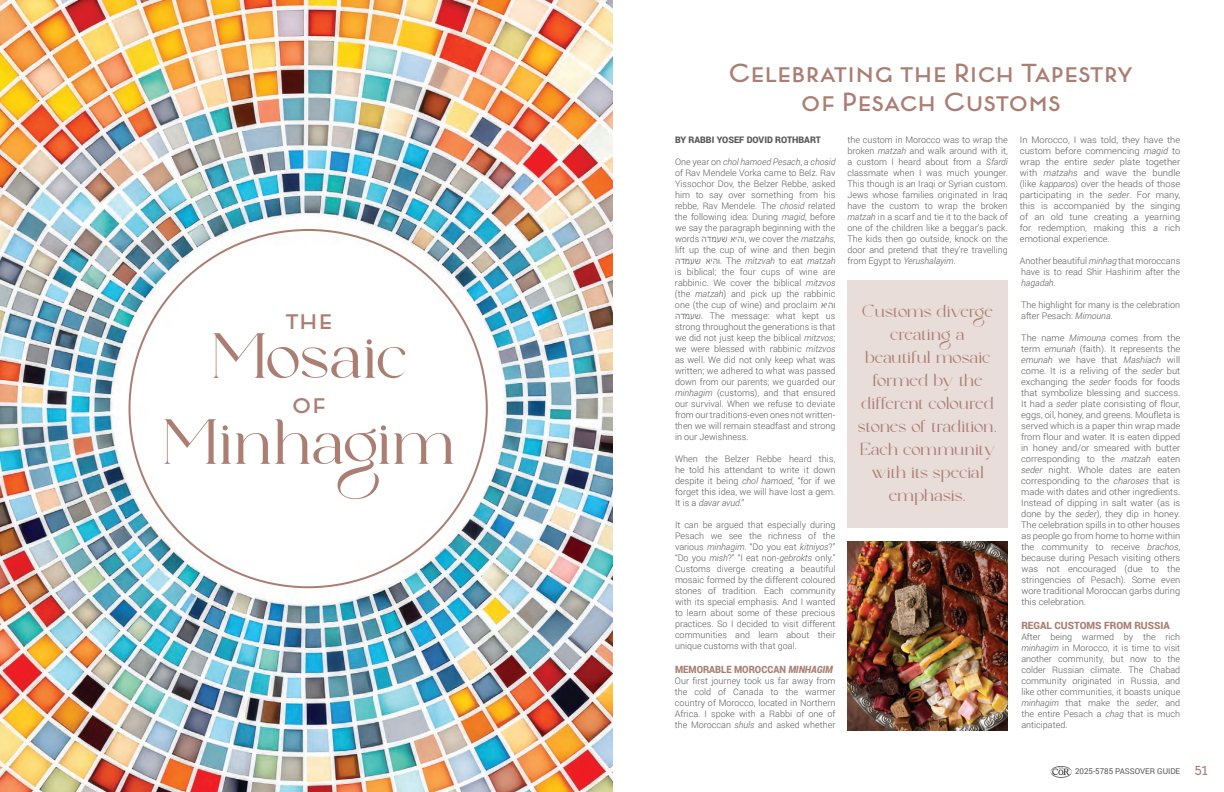
<style>
.page{position:relative;width:1224px;height:792px;background:#fff}
.page>*{position:absolute;margin:0;border:0;box-sizing:border-box;transform-origin:0 0}
.t1{font:56px "Kugile";letter-spacing:-.01em;color:#ab7e73}
.t2{font:26px "Lumier";letter-spacing:.02em;color:#ab7e73;scale:1.07 1}
.t3{font:15px/23px "Kugile";letter-spacing:-.015em;color:#ab7e73;text-align:center}
.t4{font:900 10px "Roboto";color:#ab7e73;scale:.94 1}
.t5{font:900 10px "Roboto";color:#ab7e73}
.t6{font:300 10px "Arial Hebrew";color:#57585a;scale:.92 1}
.t7{font:300 9px/11px "Roboto";color:#57585a;text-align:justify}
.t8{font:300 9px/11px "Roboto";color:#57585a;text-align:justify;scale:1.04 1}
.t9{font:900 9px "Roboto";color:#57585a}
.t10{font:8px "Roboto";color:#57585a}
.s1{font-style:italic}
.s2{font-family:"Arial Hebrew";font-size:10px}
.s3{font-family:"Roboto";font-weight:300}
.s4{font-family:"Lumier";font-size:13px;color:#ab7e73}
</style>
<div class="page">
<svg style="left:1051px;top:766px;width:21px;height:12px"></svg>
<img style="left:0;top:0;width:612px;height:792px">
<img style="left:848px;top:541px;width:160px;height:189px">
<div style="left:847px;top:280px;width:161px;height:248px;background:#e9ddd9"></div>
<p class="t2" style="left:286px;top:305px;width:44px">the</p>
<p class="t1" style="left:211px;top:326px;width:198px">Mosaic</p>
<p class="t2" style="left:292px;top:389px;width:33px">of</p>
<p class="t1" style="left:162px;top:412px;width:295px">Minhagim</p>
<p class="t2" style="left:729px;top:58px;width:379px">Celebrating the Rich Tapestry</p>
<p class="t2" style="left:801px;top:87px;width:244px">of Pesach Customs</p>
<p class="t9" style="left:675px;top:133px;width:147px">BY RABBI YOSEF DOVID ROTHBART</p>
<p class="t7" style="left:675px;top:156px;width:162px">One year on <span class="s1">chol hamoed Pesach</span>, a <span class="s1">chosid </span>of Rav Mendele Vorka came to Belz. Rav Yissochor Dov, the Belzer Rebbe, asked him to say over something from his rebbe, Rav Mendele. The <span class="s1">chosid</span> related the following idea: During <span class="s1">magid</span>, before we say the paragraph beginning with the words</p>
<p class="t7" style="left:675px;top:233px;width:162px;text-align:right"><span class="s2">והיא</span> , we cover the <span class="s1">matzahs</span>,<br>lift up the cup of wine and then begin</p>
<p class="t6" style="left:675px;top:256px;width:30px">שעמדה</p>
<p class="t6" style="left:702px;top:234px;width:30px">שעמדה</p>
<p class="t7" style="left:675px;top:255px;width:162px;text-indent:31px"><span class="s2">והיא</span> . The <span class="s1">mitzvah</span> to eat <span class="s1">matzah </span>is biblical; the four cups of wine are rabbinic. We cover the biblical <span class="s1">mitzvos </span>(the <span class="s1">matzah</span>) and pick up the rabbinic one (the cup of wine) and proclaim</p>
<p class="t6" style="left:821px;top:300px;width:17px">והיא</p>
<p class="t7" style="left:675px;top:310px;width:162px;text-indent:26px">. The message: what kept us strong throughout the generations is that we did not just keep the biblical <span class="s1">mitzvos</span>; we were blessed with rabbinic <span class="s1">mitzvos </span>as well. We did not only keep what was written; we adhered to what was passed down from our parents; we guarded our <span class="s1">minhagim</span> (customs), and that ensured our survival. When we refuse to deviate from our traditions-even ones not written&shy;then we will remain steadfast and strong in our Jewishness.</p>
<p class="t7" style="left:675px;top:453px;width:162px">When the Belzer Rebbe heard this, he told his attendant to write it down despite it being <span class="s1">chol hamoed</span>, “for if we forget this idea, we will have lost a gem.<br>It is a <span class="s1">davar avud</span>.”</p>
<p class="t7" style="left:675px;top:519px;width:162px">It can be argued that especially during Pesach we see the richness of the various <span class="s1">minhagim</span>. “Do you eat <span class="s1">kitniyos</span>?” “Do you <span class="s1">mish</span>?” “I eat non-<span class="s1">gebrokts</span> only.” Customs diverge creating a beautiful mosaic formed by the different coloured stones of tradition. Each community with its special emphasis. And I wanted to learn about some of these precious practices. So I decided to visit different communities and learn about their unique customs with that goal.</p>
<p class="t4" style="left:675px;top:662px;width:169px">MEMORABLE MOROCCAN <span class="s1">MINHAGIM</span></p>
<p class="t7" style="left:675px;top:675px;width:162px">Our first journey took us far away from the cold of Canada to the warmer country of Morocco, located in Northern Africa. I spoke with a Rabbi of one of the Moroccan <span class="s1">shuls</span> and asked whether</p>
<p class="t6" style="left:675px;top:311px;width:30px">שעמדה</p>
<p class="t7" style="left:847px;top:134px;width:162px">the custom in Morocco was to wrap the broken <span class="s1">matzah</span> and walk around with it, a custom I heard about from a <span class="s1">Sfardi </span>classmate when I was much younger.<br>This though is an Iraqi or Syrian custom.<br>Jews whose families originated in Iraq have the custom to wrap the broken <span class="s1">matzah</span> in a scarf and tie it to the back of one of the children like a beggar’s pack.<br>The kids then go outside, knock on the door and pretend that they’re travelling from Egypt to <span class="s1">Yerushalayim</span>.</p>
<p class="t8" style="left:1020px;top:134px;width:156px">In Morocco, I was told, they have the custom before commencing <span class="s1">magid</span> to wrap the entire <span class="s1">seder</span> plate together with <span class="s1">matzahs</span> and wave the bundle (like <span class="s1">kapparos</span>) over the heads of those participating in the <span class="s1">seder</span>. For many, this is accompanied by the singing of an old tune creating a yearning for redemption, making this a rich emotional experience.</p>
<p class="t7" style="left:1020px;top:255px;width:162px">Another beautiful <span class="s1">minhag</span> that moroccans have is to read Shir Hashirim after the <span class="s1">hagadah</span>.</p>
<p class="t7" style="left:1021px;top:299px;width:161px">The highlight for many is the celebration after Pesach: <span class="s1">Mimouna</span>.</p>
<p class="t7" style="left:1021px;top:332px;width:161px">The name <span class="s1">Mimouna</span> comes from the term <span class="s1">emunah</span> (faith). It represents the <span class="s1">emunah</span> we have that <span class="s1">Mashiach</span> will come. It is a reliving of the <span class="s1">seder</span> but exchanging the <span class="s1">seder</span> foods for foods that symbolize blessing and success.<br>It had a <span class="s1">seder</span> plate consisting of flour, eggs, oil, honey, and greens. Moufleta is served which is a paper thin wrap made from flour and water. It is eaten dipped in honey and/or smeared with butter corresponding to the <span class="s1">matzah</span> eaten <span class="s1">seder</span> night. Whole dates are eaten corresponding to the <span class="s1">charoses</span> that is made with dates and other ingredients.<br>Instead of dipping in salt water (as is done by the <span class="s1">seder</span>), they dip in honey.<br>The celebration spills in to other houses as people go from home to home within the community to receive <span class="s1">brachos</span>, because during Pesach visiting others was not encouraged (due to the stringencies of Pesach). Some even wore traditional Moroccan garbs during this celebration.</p>
<p class="t5" style="left:1021px;top:618px;width:150px">REGAL CUSTOMS FROM RUSSIA</p>
<p class="t7" style="left:1021px;top:631px;width:160px">After being warmed by the rich <span class="s1">minhagim</span> in Morocco, it is time to visit another community, but now to the colder Russian climate. The Chabad community originated in Russia, and like other communities, it boasts unique <span class="s1">minhagim</span> that make the <span class="s1">seder</span>, and the entire Pesach a <span class="s1">chag</span> that is much anticipated.</p>
<p class="t3" style="left:858px;top:300px;width:141px">Customs diverge creating a beautiful mosaic formed by the different coloured stones of tradition<span class="s3">.<br></span>Each community with its special emphasis<span class="s3">.</span></p>
<p class="t10" style="left:1075px;top:766px;width:134px">2025-5785 PASSOVER GUIDE <span class="s4">51</span></p>
</div>
